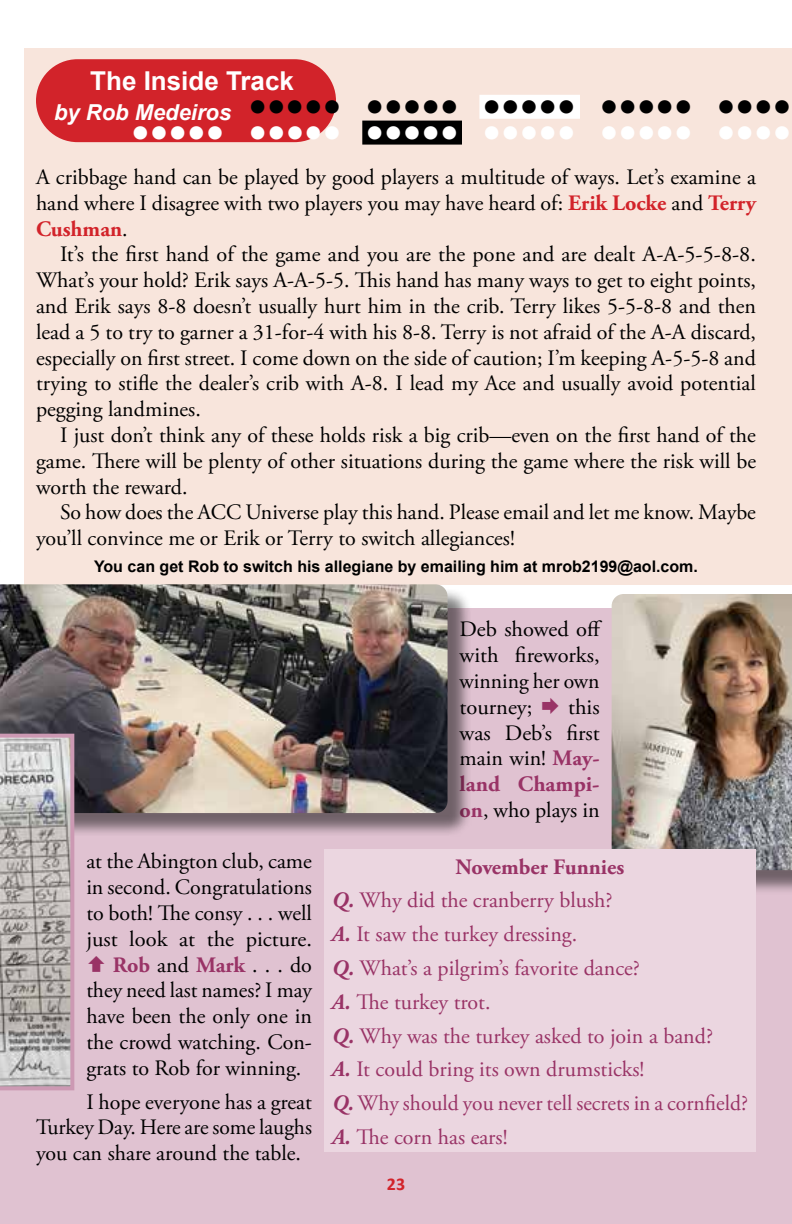
<style>
.page{position:relative;width:792px;height:1224px;background:#fff}
.page>*{position:absolute;margin:0;border:0;box-sizing:border-box;transform-origin:0 0}
.t1{font:48px "Adobe Garamond Pro";color:#000}
.t2{font:48px "Adobe Garamond Pro";color:#fff}
.t3{font:700 26px "Arial";color:#fff}
.t4{font:22px/25.8px "Adobe Garamond Pro";color:#000;text-align:justify}
.t5{font:22px/33.8px "Adobe Garamond Pro";color:#936}
.t6{font:700 18px "Calibri";color:#d2232a}
.t7{font:700 16px "Arial";color:#000}
.s1{font-family:"Arial";font-weight:700;font-style:italic;font-size:22px;color:#fff}
.s2{font-weight:700;color:#d2232a}
.s3{font-weight:700;color:#936}
.s4{font-weight:700}
.s5{font-weight:700;font-style:italic}
</style>
<div class="page">
<div style="left:0;top:608px;width:792px;height:616px;background:#e0c2d1"></div>
<div style="left:24px;top:48px;width:768px;height:536px;background:#f8e5dc"></div>
<div style="left:36px;top:59px;width:300px;height:83px;background:#d2232a;border-radius:41px"></div>
<div style="left:479px;top:95px;width:101px;height:24px;background:#fff"></div>
<div style="left:362px;top:121px;width:100px;height:24px;background:#000"></div>
<img style="left:612px;top:594px;width:180px;height:276px">
<div style="left:3px;top:587px;width:469px;height:251px;background:#000;opacity:.5"></div>
<img style="left:0;top:584px;width:448px;height:229px">
<svg style="left:0;top:734px;width:74px;height:356px"></svg>
<div style="left:324px;top:850px;width:432px;height:302px;background:#ebd6e0"></div>
<p class="t3" style="left:90px;top:64px;width:205px">The Inside Track</p>
<h1 class="t1" style="left:54px;top:79px;width:739px"><span class="s1">by Rob Medeiros</span> ••••• ••••• ••••• ••••• ••••</h1>
<h1 class="t2" style="left:131px;top:105px;width:662px">••••• ••••• ••••• ••••• ••••• ••••</h1>
<p class="t4" style="left:36px;top:165px;width:722px">A cribbage hand can be played by good players a multitude of ways. Let’s examine a hand where I disagree with two players you may have heard of: <span class="s2">Erik Locke</span> and <span class="s2">Terry Cushman</span>.</p>
<p class="t4" style="left:36px;top:242px;width:722px;text-indent:24px">It’s the first hand of the game and you are the pone and are dealt A-A-5-5-8-8.<br>What’s your hold? Erik says A-A-5-5. This hand has many ways to get to eight points, and Erik says 8-8 doesn’t usually hurt him in the crib. Terry likes 5-5-8-8 and then lead a 5 to try to garner a 31-for-4 with his 8-8. Terry is not afraid of the A-A discard, especially on first street. I come down on the side of caution; I’m keeping A-5-5-8 and trying to stifle the dealer’s crib with A-8. I lead my Ace and usually avoid potential pegging landmines.</p>
<p class="t4" style="left:36px;top:423px;width:722px;text-indent:24px">I just don’t think any of these holds risk a big crib—even on the first hand of the game. There will be plenty of other situations during the game where the risk will be worth the reward.</p>
<p class="t4" style="left:36px;top:500px;width:721px;text-indent:24px">So how does the ACC Universe play this hand. Please email and let me know. Maybe you’ll convince me or Erik or Terry to switch allegiances!</p>
<p class="t7" style="left:94px;top:556px;width:605px">You can get Rob to switch his allegiane by emailing him at mrob2199@aol.com.</p>
<p class="t4" style="left:86px;top:849px;width:227px">at the Abington club, came</p>
<p class="t4" style="left:86px;top:875px;width:227px">in second. Congratulations</p>
<p class="t4" style="left:86px;top:901px;width:227px">to both! The consy . . . well</p>
<p class="t4" style="left:86px;top:927px;width:227px">just look at the picture.</p>
<p class="t4" style="left:113px;top:953px;width:201px"><span class="s3">Rob</span> and <span class="s3">Mark</span> . . . do</p>
<p class="t4" style="left:86px;top:978px;width:227px">they need last names? I may</p>
<p class="t4" style="left:86px;top:1004px;width:227px">have been the only one in</p>
<p class="t4" style="left:86px;top:1030px;width:227px">the crowd watching. Con-</p>
<p class="t4" style="left:86px;top:1056px;width:217px">grats to Rob for winning.</p>
<p class="t4" style="left:36px;top:1090px;width:278px;text-indent:50px">I hope everyone has a great Turkey Day. Here are some laughs you can share around the table.</p>
<p class="t4" style="left:460px;top:617px;width:144px">Deb showed off with fireworks, winning her own tourney;</p>
<p class="t4" style="left:460px;top:695px;width:142px;text-indent:109px">this was Deb’s first main win! <span class="s3">May&shy;land Champi&shy;on</span>, who plays in</p>
<p class="t5" style="left:332px;top:851px;width:417px;text-indent:124px"><span class="s4">November Funnies<br></span><span class="s5">Q.</span> Why did the cranberry blush?<br><span class="s5">A.</span> It saw the turkey dressing.<br><span class="s5">Q.</span> What’s a pilgrim’s favorite dance?<br><span class="s5">A.</span> The turkey trot.<br><span class="s5">Q.</span> Why was the turkey asked to join a band?<br><span class="s5">A.</span> It could bring its own drumsticks!<br><span class="s5">Q.</span> Why should you never tell secrets in a cornfield?<br><span class="s5">A.</span> The corn has ears!</p>
<p class="t6" style="left:387px;top:1172px;width:20px">23</p>
</div>
